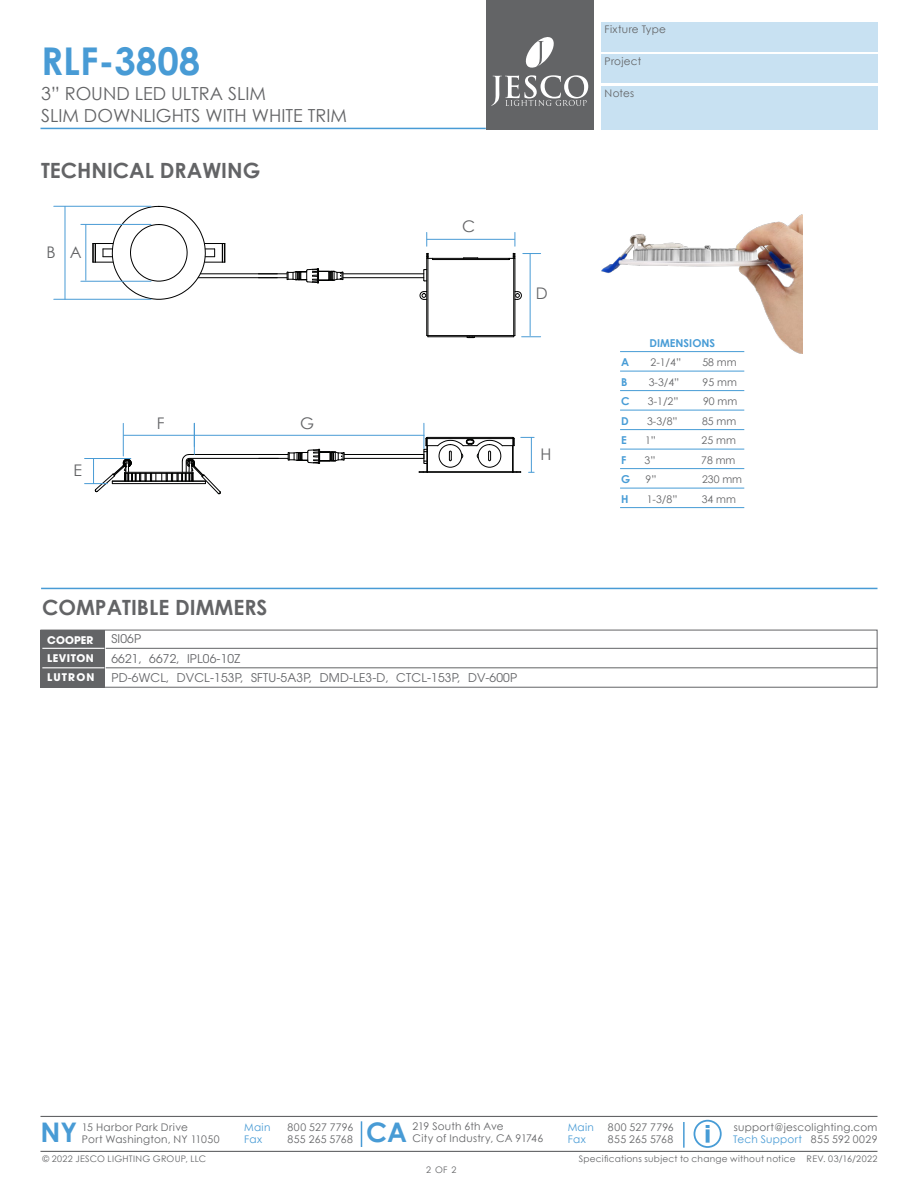
<style>
.page{position:relative;width:918px;height:1188px;background:#fff}
.page>*{position:absolute;margin:0;border:0;box-sizing:border-box;transform-origin:0 0}
.t1{font:700 38.25px "Century Gothic";color:#489bd5}
.t2{font:700 27px "Century Gothic";color:#489bd5}
.t3{font:700 21px "Century Gothic";color:#636466}
.t4{font:18px/21.6px "Century Gothic";color:#636466}
.t5{font:16.05px "Century Gothic";color:#636466}
.t6{font:12px/19.5px "ITC Avant Garde Std";letter-spacing:.015em;color:#636467}
.t7{font:700 10.8px "Century Gothic";color:#479cd6}
.t8{font:10.5px/12px "Century Gothic";letter-spacing:.025em;color:#636466}
.t9{font:700 10.5px/18px "ITC Avant Garde Std";letter-spacing:.05em;color:#fff}
.t10{font:10.5px/12px "Century Gothic";letter-spacing:.035em;color:#489bd5}
.t11{font:9px "Century Gothic";letter-spacing:.03em;color:#636466}
.s1{color:#489bd5}
</style>
<div class="page">
<div style="left:486px;top:0;width:108px;height:129px;background:#636466"></div>
<svg style="left:491px;top:75px;width:97px;height:31px"></svg>
<svg style="left:525px;top:37px;width:29px;height:31px"></svg>
<hr style="left:41px;top:128px;width:445px;height:1px;background:#489bd5">
<div style="left:694px;top:1120px;width:28px;height:28px;border:2px solid #479cd6;border-radius:50%"></div>
<svg style="left:706px;top:1129px;width:4px;height:14px"></svg>
<svg style="left:706px;top:1125px;width:4px;height:3px"></svg>
<hr style="left:40px;top:1116px;width:838px;height:1px;background:#636466">
<hr style="left:40px;top:1151px;width:838px;height:1px;background:#636466">
<hr style="left:683px;top:1122px;width:2px;height:26px;background:#489bd5">
<svg style="left:361px;top:1121px;width:1px;height:26px"></svg>
<div style="left:601px;top:22px;width:277px;height:30px;background:#c8e1f2"></div>
<div style="left:601px;top:54px;width:277px;height:29px;background:#c8e1f2"></div>
<div style="left:601px;top:86px;width:277px;height:43px;background:#c8e1f2"></div>
<img style="left:601px;top:214px;width:201px;height:139px">
<hr style="left:189px;top:458px;width:99px;height:1px;background:#000100">
<hr style="left:344px;top:458px;width:80px;height:1px;background:#000100">
<hr style="left:189px;top:454px;width:99px;height:1px;background:#000100">
<svg style="left:259px;top:457px;width:19px;height:1px"></svg>
<hr style="left:344px;top:454px;width:80px;height:1px;background:#000100">
<svg style="left:288px;top:449px;width:57px;height:15px"></svg>
<hr style="left:343px;top:274px;width:81px;height:1px;background:#000100">
<hr style="left:200px;top:274px;width:87px;height:1px;background:#000100">
<hr style="left:343px;top:277px;width:81px;height:1px;background:#000100">
<svg style="left:258px;top:274px;width:19px;height:1px"></svg>
<hr style="left:198px;top:277px;width:89px;height:1px;background:#000100">
<svg style="left:287px;top:268px;width:57px;height:16px"></svg>
<svg style="left:423px;top:269px;width:3px;height:13px"></svg>
<hr style="left:428px;top:337px;width:86px;height:1px;background:#000100">
<hr style="left:426px;top:254px;width:1px;height:82px;background:#000100">
<hr style="left:428px;top:258px;width:1px;height:79px;background:#000100">
<hr style="left:427px;top:335px;width:88px;height:1px;background:#000100">
<hr style="left:433px;top:259px;width:76px;height:1px;background:#000100">
<hr style="left:433px;top:258px;width:82px;height:1px;background:#000100">
<svg style="left:427px;top:253px;width:6px;height:7px"></svg>
<hr style="left:513px;top:258px;width:1px;height:79px;background:#000100">
<svg style="left:509px;top:253px;width:6px;height:7px"></svg>
<hr style="left:515px;top:254px;width:1px;height:82px;background:#000100">
<svg style="left:515px;top:291px;width:7px;height:9px"></svg>
<svg style="left:420px;top:291px;width:7px;height:9px"></svg>
<svg style="left:463px;top:257px;width:15px;height:2px"></svg>
<svg style="left:93px;top:206px;width:133px;height:94px"></svg>
<hr style="left:54px;top:299px;width:97px;height:1px;background:#499bd5">
<hr style="left:54px;top:206px;width:97px;height:1px;background:#499bd5">
<hr style="left:81px;top:224px;width:70px;height:1px;background:#499bd5">
<hr style="left:81px;top:281px;width:70px;height:1px;background:#499bd5">
<hr style="left:85px;top:225px;width:1px;height:55px;background:#499bd5">
<hr style="left:65px;top:206px;width:1px;height:93px;background:#499bd5">
<svg style="left:522px;top:336px;width:19px;height:1px"></svg>
<svg style="left:523px;top:253px;width:18px;height:1px"></svg>
<svg style="left:514px;top:232px;width:1px;height:14px"></svg>
<svg style="left:426px;top:232px;width:1px;height:14px"></svg>
<hr style="left:530px;top:254px;width:1px;height:82px;background:#499bd5">
<hr style="left:427px;top:239px;width:88px;height:1px;background:#499bd5">
<hr style="left:194px;top:435px;width:230px;height:1px;background:#499bd5">
<svg style="left:419px;top:423px;width:115px;height:50px"></svg>
<hr style="left:531px;top:437px;width:1px;height:35px;background:#499bd5">
<svg style="left:85px;top:423px;width:136px;height:71px"></svg>
<div style="left:41px;top:630px;width:64px;height:57px;background:#636466"></div>
<hr style="left:106px;top:667px;width:772px;height:1px;background:#636466">
<hr style="left:106px;top:648px;width:772px;height:1px;background:#636466">
<hr style="left:42px;top:667px;width:62px;height:1px;background:#fff">
<hr style="left:42px;top:648px;width:62px;height:1px;background:#fff">
<div style="left:40px;top:630px;width:838px;height:58px;border:1px solid #636466"></div>
<hr style="left:41px;top:588px;width:836px;height:1px;background:#489bd5">
<hr style="left:620px;top:371px;width:124px;height:1px;background:#479cd6">
<hr style="left:620px;top:390px;width:124px;height:1px;background:#479cd6">
<hr style="left:620px;top:410px;width:124px;height:1px;background:#479cd6">
<hr style="left:620px;top:429px;width:124px;height:1px;background:#479cd6">
<hr style="left:620px;top:351px;width:124px;height:1px;background:#479cd6">
<hr style="left:620px;top:449px;width:124px;height:1px;background:#479cd6">
<hr style="left:620px;top:468px;width:124px;height:1px;background:#479cd6">
<hr style="left:620px;top:488px;width:124px;height:1px;background:#479cd6">
<hr style="left:620px;top:507px;width:124px;height:1px;background:#479cd6">
<h1 class="t1" style="left:41px;top:33px;width:161px">RLF-3808</h1>
<h3 class="t4" style="left:41px;top:83px;width:307px">3” ROUND LED ULTRA SLIM<br>SLIM DOWNLIGHTS WITH WHITE TRIM</h3>
<h3 class="t3" style="left:41px;top:155px;width:221px">TECHNICAL DRAWING</h3>
<h3 class="t5" style="left:46px;top:241px;width:37px">B A</h3>
<h3 class="t5" style="left:74px;top:459px;width:10px">E</h3>
<h3 class="t5" style="left:157px;top:412px;width:9px">F</h3>
<h3 class="t5" style="left:300px;top:412px;width:15px">G</h3>
<h3 class="t5" style="left:462px;top:215px;width:15px">C</h3>
<h3 class="t5" style="left:536px;top:282px;width:13px">D</h3>
<h3 class="t5" style="left:541px;top:443px;width:12px">H</h3>
<h3 class="t3" style="left:42px;top:592px;width:227px">COMPATIBLE DIMMERS</h3>
<p class="t9" style="left:47px;top:631px;width:48px">COOPER<br>LEVITON</p>
<p class="t9" style="left:47px;top:668px;width:49px">LUTRON</p>
<p class="t6" style="left:111px;top:629px;width:407px">SI06P<br>6621, 6672, IPL06-10Z<br>PD-6WCL, DVCL-153P, SFTU-5A3P, DMD-LE3-D, CTCL-153P, DV-600P</p>
<p class="t8" style="left:605px;top:23px;width:63px">Fixture Type</p>
<p class="t8" style="left:605px;top:55px;width:38px">Project</p>
<p class="t8" style="left:605px;top:87px;width:31px">Notes</p>
<p class="t7" style="left:650px;top:335px;width:67px">DIMENSIONS</p>
<p class="t7" style="left:621px;top:354px;width:10px">A</p>
<p class="t8" style="left:651px;top:356px;width:32px">2-1/4”</p>
<p class="t8" style="left:702px;top:356px;width:36px">58 mm</p>
<p class="t7" style="left:621px;top:373px;width:8px">B</p>
<p class="t8" style="left:649px;top:376px;width:32px">3-3/4”</p>
<p class="t8" style="left:703px;top:376px;width:36px">95 mm</p>
<p class="t7" style="left:621px;top:393px;width:10px">C</p>
<p class="t8" style="left:648px;top:395px;width:32px">3-1/2”</p>
<p class="t8" style="left:703px;top:395px;width:36px">90 mm</p>
<p class="t7" style="left:621px;top:412px;width:9px">D</p>
<p class="t8" style="left:647px;top:415px;width:32px">3-3/8”</p>
<p class="t8" style="left:702px;top:415px;width:36px">85 mm</p>
<p class="t7" style="left:621px;top:432px;width:7px">E</p>
<p class="t8" style="left:645px;top:434px;width:12px">1”</p>
<p class="t8" style="left:702px;top:434px;width:36px">25 mm</p>
<p class="t7" style="left:621px;top:451px;width:7px">F</p>
<p class="t8" style="left:645px;top:454px;width:12px">3”</p>
<p class="t8" style="left:701px;top:454px;width:36px">78 mm</p>
<p class="t7" style="left:621px;top:471px;width:11px">G</p>
<p class="t8" style="left:646px;top:473px;width:12px">9”</p>
<p class="t8" style="left:702px;top:473px;width:42px">230 mm</p>
<p class="t7" style="left:621px;top:490px;width:9px">H</p>
<p class="t8" style="left:647px;top:493px;width:32px">1-3/8”</p>
<p class="t8" style="left:702px;top:493px;width:36px">34 mm</p>
<p class="t8" style="left:413px;top:1120px;width:132px">219 South 6th Ave<br>City of Industry, CA 91746</p>
<h2 class="t2" style="left:40px;top:1112px;width:38px">NY</h2>
<h2 class="t2" style="left:366px;top:1112px;width:43px">CA</h2>
<p class="t8" style="left:288px;top:1121px;width:67px">800 527 7796<br>855 265 5768</p>
<p class="t8" style="left:608px;top:1121px;width:67px">800 527 7796<br>855 265 5768</p>
<p class="t8" style="left:733px;top:1121px;width:146px">support@jescolighting.com<br><span class="s1">Tech Support</span> 855 592 0029</p>
<p class="t8" style="left:82px;top:1121px;width:139px">15 Harbor Park Drive<br>Port Washington, NY 11050</p>
<p class="t11" style="left:42px;top:1152px;width:165px">© 2022 JESCO LIGHTING GROUP, LLC</p>
<p class="t10" style="left:244px;top:1121px;width:28px">Main<br>Fax</p>
<p class="t10" style="left:568px;top:1121px;width:28px">Main<br>Fax</p>
<p class="t11" style="left:579px;top:1152px;width:300px">Specifications subject to change without notice REV. 03/16/2022</p>
<p class="t11" style="left:426px;top:1163px;width:32px">2 OF 2</p>
</div>
